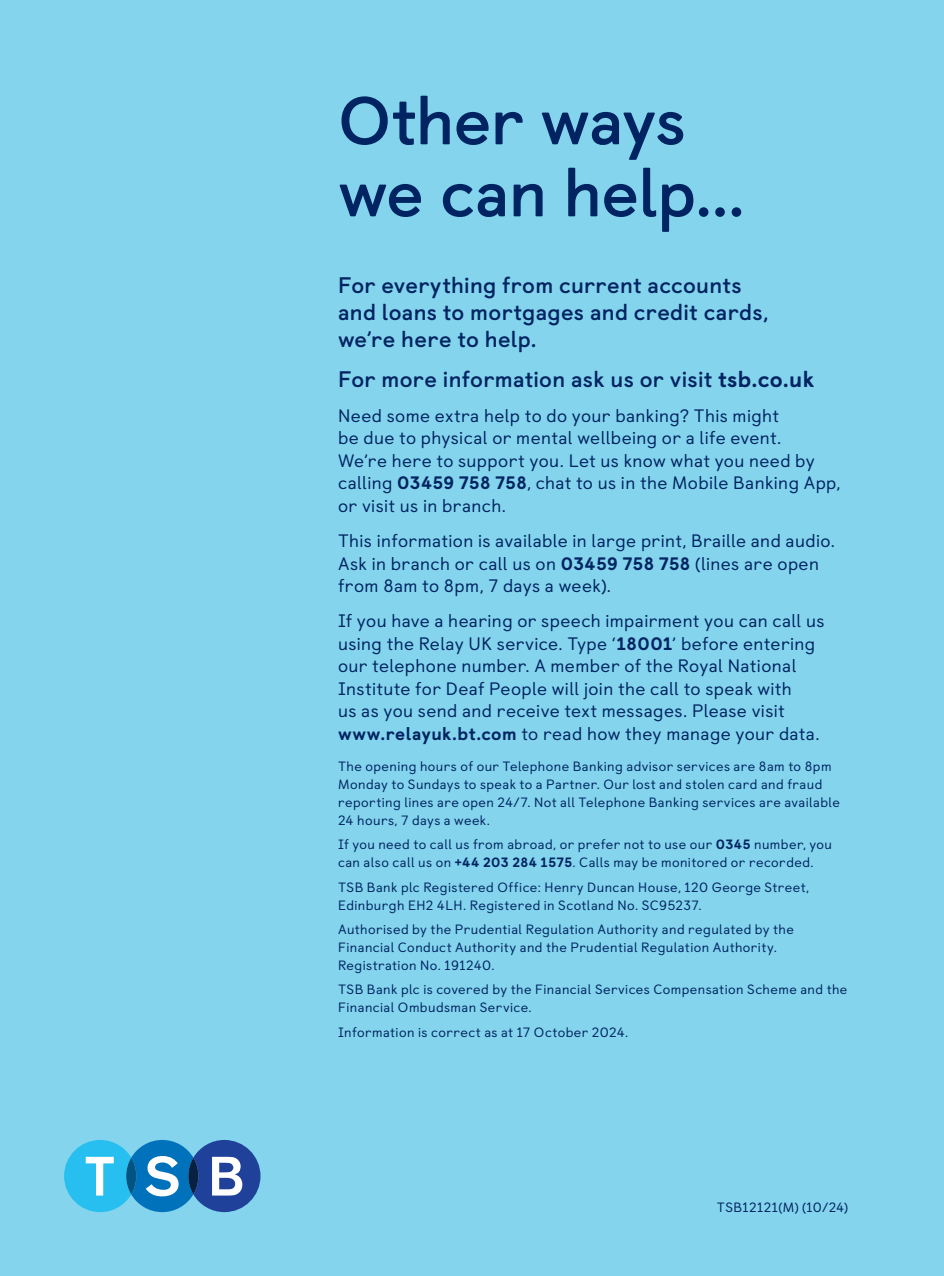
<style>
.page{position:relative;width:944px;height:1276px;background:#83d4ec}
.page>*{position:absolute;margin:0;border:0;box-sizing:border-box;transform-origin:0 0}
.t1{font:700 67.5px/72px "TSB Castledown";letter-spacing:-.015em;color:#002361}
.t2{font:700 22.5px/27px "TSB Castledown";letter-spacing:.015em;color:#002361}
.t3{font:18px/22.5px "TSB Castledown";letter-spacing:.02em;color:#002361}
.t4{font:13.5px/18px "TSB Castledown";letter-spacing:.03em;color:#002361}
.s1{font-weight:800}
</style>
<div class="page">
<svg style="left:64px;top:1140px;width:196px;height:72px"></svg>
<p class="t1" style="left:338px;top:86px;width:408px">Other ways we can help...</p>
<p class="t2" style="left:338px;top:272px;width:432px">For everything from current accounts and loans to mortgages and credit cards, we’re here to help.</p>
<p class="t2" style="left:338px;top:365px;width:478px">For more information ask us or visit <span class="s1">tsb.co.uk</span></p>
<p class="t3" style="left:338px;top:404px;width:504px">Need some extra help to do your banking? This might<br>be due to physical or mental wellbeing or a life event.<br>We’re here to support you. Let us know what you need by calling <span class="s1">03459 758 758</span>, chat to us in the Mobile Banking App, or visit us in branch.</p>
<p class="t3" style="left:338px;top:530px;width:498px">This information is available in large print, Braille and audio.<br>Ask in branch or call us on <span class="s1">03459 758 758</span> (lines are open from 8am to 8pm, 7 days a week).</p>
<p class="t3" style="left:338px;top:610px;width:488px">If you have a hearing or speech impairment you can call us using the Relay UK service. Type ‘<span class="s1">18001</span>’ before entering our telephone number. A member of the Royal National Institute for Deaf People will join the call to speak with<br>us as you send and receive text messages. Please visit <span class="s1">www.relayuk.bt.com</span> to read how they manage your data.</p>
<p class="t4" style="left:338px;top:757px;width:503px">The opening hours of our Telephone Banking advisor services are 8am to 8pm Monday to Sundays to speak to a Partner. Our lost and stolen card and fraud reporting lines are open 24/7. Not all Telephone Banking services are available 24 hours, 7 days a week.</p>
<p class="t4" style="left:338px;top:835px;width:495px">If you need to call us from abroad, or prefer not to use our <span class="s1">0345</span> number, you can also call us on <span class="s1">+44 203 284 1575</span>. Calls may be monitored or recorded.</p>
<p class="t4" style="left:338px;top:878px;width:472px">TSB Bank plc Registered Office: Henry Duncan House, 120 George Street,<br>Edinburgh EH2 4LH. Registered in Scotland No. SC95237.</p>
<p class="t4" style="left:338px;top:920px;width:457px">Authorised by the Prudential Regulation Authority and regulated by the<br>Financial Conduct Authority and the Prudential Regulation Authority.<br>Registration No. 191240.</p>
<p class="t4" style="left:338px;top:980px;width:511px">TSB Bank plc is covered by the Financial Services Compensation Scheme and the<br>Financial Ombudsman Service.</p>
<p class="t4" style="left:338px;top:1023px;width:292px">Information is correct as at 17 October 2024.</p>
<p class="t4" style="left:717px;top:1198px;width:133px">TSB12121(M) (10/24)</p>
</div>
